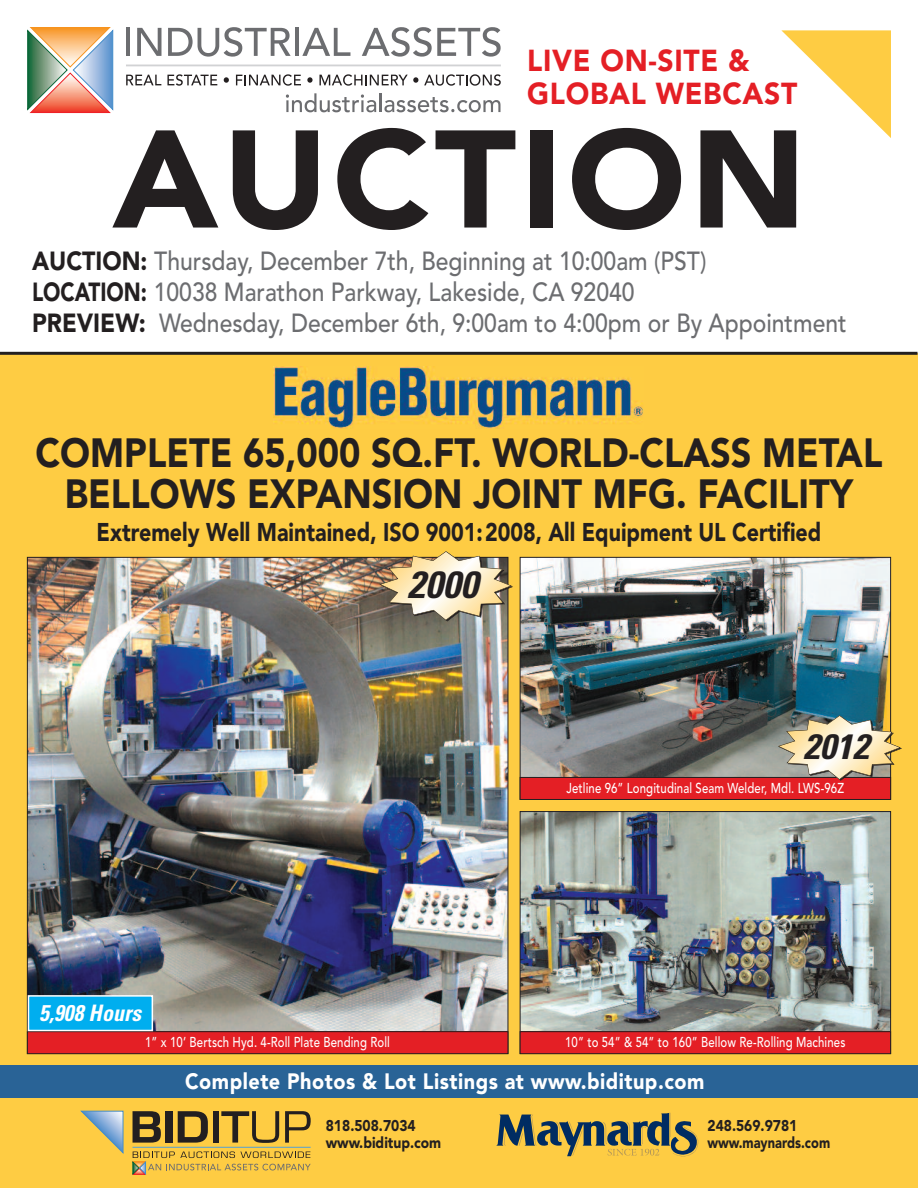
<style>
.page{position:relative;width:918px;height:1188px;background:#fff}
.page>*{position:absolute;margin:0;border:0;box-sizing:border-box;transform-origin:0 0}
.t1{font:900 137.25px "Avenir";letter-spacing:.03em;color:#231f20;scale:1.04 1}
.t2{font:900 40.5px/40.5px "Avenir";color:#231f20;text-align:center;scale:.89 1}
.t3{font:italic 700 condensed 37.95px "Univers";color:#231f20}
.t4{font:italic 700 condensed 35.25px "Univers";color:#231f20}
.t5{font:900 30.15px/33px "Avenir";letter-spacing:.025em;color:#e41f25;scale:.94 1}
.t6{font:500 26.1px/31.2px "Avenir";color:#6c6d70;scale:.88 1}
.t7{font:900 25.5px "Avenir";color:#231f20;scale:.84 1}
.t8{font:italic 700 condensed 22.65px "Univers";letter-spacing:.01em;color:#fff;scale:.96 1}
.t9{font:900 22.05px "Avenir";letter-spacing:.025em;color:#fff;scale:.9 1}
.t10{font:900 15.45px/17px "Avenir";color:#231f20;scale:.89 1}
.t11{font:500 14.25px "Avenir";letter-spacing:.01em;color:#fff;scale:.8 1}
.s1{font-weight:900;color:#231f20}
</style>
<div class="page">
<div style="left:0;top:354px;width:918px;height:834px;background:#fecc43"></div>
<svg style="left:496px;top:1113px;width:202px;height:43px"></svg>
<hr style="left:133px;top:1147px;width:178px;height:1px;background:#54a1d4">
<svg style="left:133px;top:1111px;width:28px;height:32px"></svg>
<div style="left:165px;top:1111px;width:7px;height:32px;background:#231f20"></div>
<svg style="left:178px;top:1111px;width:30px;height:32px"></svg>
<svg style="left:285px;top:1111px;width:26px;height:32px"></svg>
<div style="left:213px;top:1111px;width:6px;height:32px;background:#231f20"></div>
<svg style="left:221px;top:1111px;width:58px;height:32px"></svg>
<svg style="left:133px;top:1151px;width:178px;height:23px"></svg>
<svg style="left:80px;top:1111px;width:43px;height:43px"></svg>
<svg style="left:781px;top:30px;width:110px;height:108px"></svg>
<div style="left:844px;top:57px;width:20px;height:7px;background:#fecc43"></div>
<svg style="left:27px;top:27px;width:87px;height:86px;background:#bda693"></svg>
<hr style="left:126px;top:28px;width:4px;height:28px;background:#6c6d70">
<svg style="left:137px;top:28px;width:24px;height:28px"></svg>
<svg style="left:168px;top:27px;width:123px;height:30px"></svg>
<hr style="left:295px;top:28px;width:4px;height:28px;background:#6c6d70">
<svg style="left:302px;top:28px;width:48px;height:28px"></svg>
<svg style="left:362px;top:27px;width:139px;height:30px"></svg>
<svg style="left:126px;top:75px;width:35px;height:10px"></svg>
<svg style="left:167px;top:74px;width:50px;height:12px"></svg>
<svg style="left:224px;top:77px;width:5px;height:6px"></svg>
<svg style="left:236px;top:74px;width:65px;height:12px"></svg>
<svg style="left:307px;top:77px;width:6px;height:6px"></svg>
<svg style="left:319px;top:74px;width:99px;height:12px"></svg>
<svg style="left:424px;top:74px;width:77px;height:12px"></svg>
<svg style="left:286px;top:93px;width:90px;height:19px"></svg>
<hr style="left:379px;top:93px;width:3px;height:19px;background:#6c6d70">
<svg style="left:384px;top:97px;width:117px;height:15px"></svg>
<hr style="left:126px;top:65px;width:375px;height:1px;background:#d1d2d4">
<img style="left:274px;top:366px;width:370px;height:63px">
<img style="left:29px;top:559px;width:477px;height:472px">
<div style="left:27px;top:1032px;width:481px;height:22px;background:#e41f25"></div>
<div style="left:27px;top:1031px;width:481px;height:23px;border:1px solid #231f20"></div>
<img style="left:522px;top:813px;width:367px;height:218px">
<div style="left:520px;top:1032px;width:371px;height:22px;background:#e41f25"></div>
<div style="left:520px;top:1031px;width:371px;height:23px;border:1px solid #231f20"></div>
<img style="left:522px;top:559px;width:367px;height:218px">
<div style="left:520px;top:777px;width:371px;height:22px;background:#e41f25"></div>
<div style="left:520px;top:777px;width:371px;height:23px;border:1px solid #231f20"></div>
<div style="left:0;top:1065px;width:918px;height:32px;background:#296396"></div>
<hr style="left:0;top:352px;width:918px;height:3px;background:#231f20">
<img style="left:380px;top:551px;width:133px;height:71px">
<div style="left:29px;top:997px;width:123px;height:33px;background:#00aeef"></div>
<div style="left:28px;top:995px;width:125px;height:36px;border:2px solid #fff"></div>
<svg style="left:778px;top:715px;width:124px;height:66px;background:#ccbb9b"></svg>
<p class="t5" style="left:527px;top:44px;width:289px">LIVE ON-SITE &amp;<br>GLOBAL WEBCAST</p>
<h1 class="t1" style="left:113px;top:62px;width:669px">AUCTION</h1>
<p class="t6" style="left:32px;top:244px;width:927px"><span class="s1">AUCTION:</span> Thursday, December 7th, Beginning at 10:00am (PST)<br><span class="s1">LOCATION:</span> 10038 Marathon Parkway, Lakeside, CA 92040<br><span class="s1">PREVIEW:</span> Wednesday, December 6th, 9:00am to 4:00pm or By Appointment</p>
<h2 class="t2" style="left:36px;top:432px;width:953px">COMPLETE 65,000 SQ.FT. WORLD-CLASS METAL<br>BELLOWS EXPANSION JOINT MFG. FACILITY</h2>
<p class="t7" style="left:97px;top:510px;width:864px">Extremely Well Maintained, ISO 9001:2008, All Equipment UL Certified</p>
<p class="t8" style="left:39px;top:1005px;width:108px">5,908 Hours</p>
<h3 class="t3" style="left:408px;top:571px;width:72px">2000</h3>
<h3 class="t4" style="left:803px;top:734px;width:67px">2012</h3>
<p class="t11" style="left:566px;top:776px;width:349px">Jetline 96” Longitudinal Seam Welder, Mdl. LWS-96Z</p>
<p class="t11" style="left:145px;top:1030px;width:308px">1” x 10’ Bertsch Hyd. 4-Roll Plate Bending Roll</p>
<p class="t11" style="left:565px;top:1030px;width:352px">10” to 54” &amp; 54” to 160” Bellow Re-Rolling Machines</p>
<p class="t9" style="left:185px;top:1062px;width:578px">Complete Photos &amp; Lot Listings at www.biditup.com</p>
<p class="t10" style="left:326px;top:1117px;width:131px">818.508.7034 www.biditup.com</p>
<p class="t10" style="left:708px;top:1117px;width:139px">248.569.9781 www.maynards.com</p>
</div>
